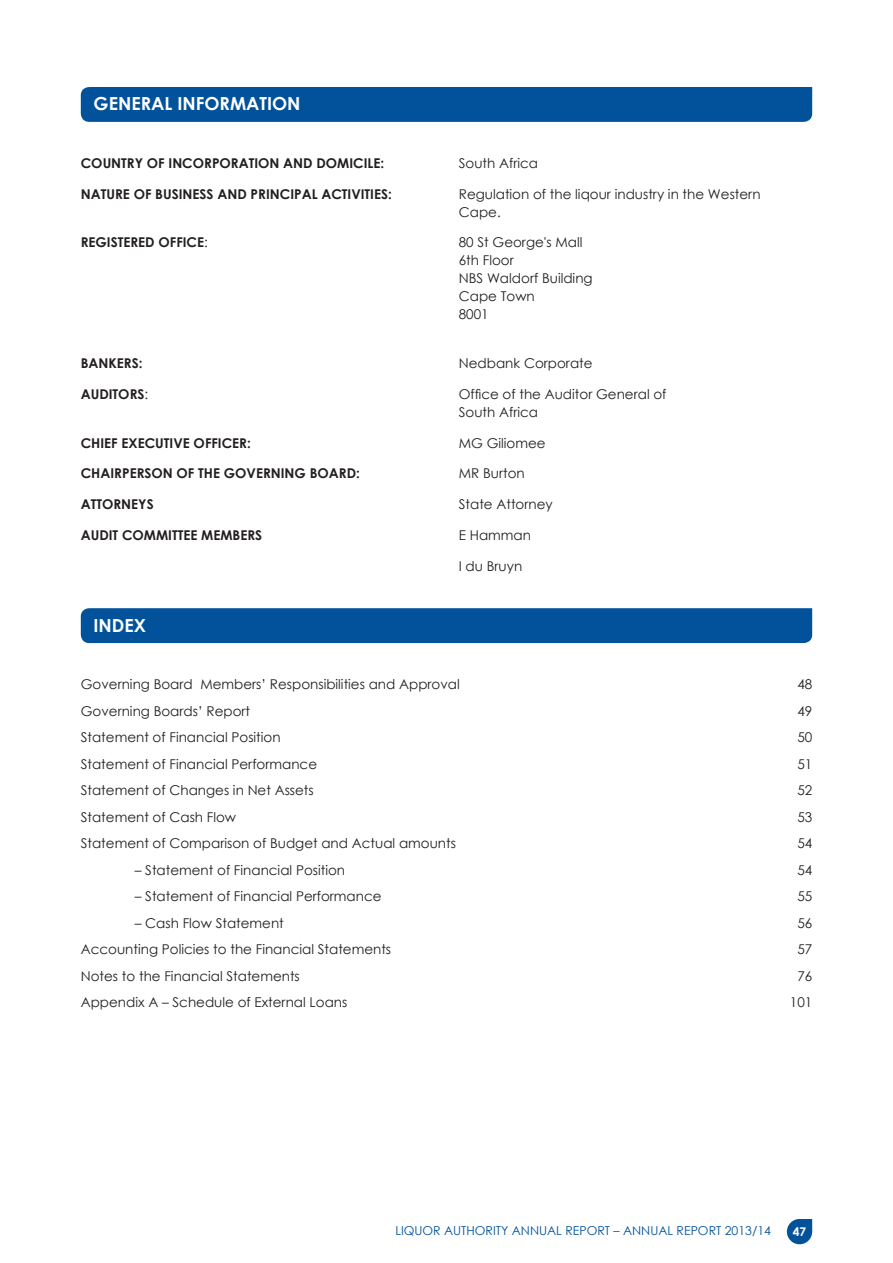
<style>
.page{position:relative;width:893px;height:1263px;background:#fff}
.page>*{position:absolute;margin:0;border:0;box-sizing:border-box;transform-origin:0 0}
.t1{font:700 18px "Century Gothic";color:#fff}
.t2{font:13.5px/18px "Century Gothic";color:#231f20}
.t3{font:700 13.5px "Century Gothic";color:#231f20}
.t4{font:12.3px "Century Gothic";color:#01529b}
.t5{font:700 12px "Century Gothic";color:#fff}
</style>
<div class="page">
<svg style="left:787px;top:1219px;width:25px;height:25px"></svg>
<div style="left:81px;top:87px;width:731px;height:35px;background:#01529b"></div>
<div style="left:81px;top:608px;width:731px;height:35px;background:#01529b"></div>
<h1 class="t1" style="left:94px;top:89px;width:208px">GENERAL INFORMATION</h1>
<p class="t3" style="left:81px;top:153px;width:20px">COUNTRY</p>
<p class="t3" style="left:147px;top:153px;width:31px">OF INCORPORATION</p>
<p class="t3" style="left:283px;top:153px;width:11px">AND</p>
<p class="t3" style="left:316px;top:153px;width:9px">DOMICILE</p>
<p class="t3" style="left:380px;top:153px;width:5px">:</p>
<p class="t2" style="left:459px;top:154px;width:81px">South Africa</p>
<p class="t3" style="left:81px;top:184px;width:19px">NATURE</p>
<p class="t3" style="left:134px;top:184px;width:30px">OF BUSINESS</p>
<p class="t3" style="left:217px;top:184px;width:11px">AND</p>
<p class="t3" style="left:251px;top:184px;width:9px">PRINCIPAL</p>
<p class="t3" style="left:321px;top:184px;width:8px">ACTIVITIES</p>
<p class="t3" style="left:388px;top:184px;width:5px">:</p>
<p class="t2" style="left:459px;top:185px;width:303px">Regulation of the liqour industry in the Western<br>Cape.</p>
<p class="t3" style="left:81px;top:232px;width:16px">REGISTERED</p>
<p class="t3" style="left:159px;top:232px;width:9px">OFFICE</p>
<p class="t2" style="left:204px;top:233px;width:5px">:</p>
<p class="t2" style="left:459px;top:233px;width:135px">80 St George's Mall<br>6th Floor<br>NBS Waldorf Building<br>Cape Town<br>8001</p>
<p class="t3" style="left:81px;top:353px;width:18px">BANKERS</p>
<p class="t3" style="left:139px;top:353px;width:5px">:</p>
<p class="t2" style="left:459px;top:354px;width:135px">Nedbank Corporate</p>
<p class="t3" style="left:81px;top:384px;width:19px">AUDITORS</p>
<p class="t2" style="left:145px;top:385px;width:5px">:</p>
<p class="t2" style="left:459px;top:385px;width:209px">Office of the Auditor General of<br>South Africa</p>
<p class="t3" style="left:81px;top:433px;width:18px">CHIEF</p>
<p class="t3" style="left:122px;top:433px;width:16px">EXECUTIVE</p>
<p class="t3" style="left:194px;top:433px;width:20px">OFFICER</p>
<p class="t3" style="left:247px;top:433px;width:5px">:</p>
<p class="t2" style="left:459px;top:434px;width:88px">MG Giliomee</p>
<p class="t3" style="left:81px;top:463px;width:20px">CHAIRPERSON</p>
<p class="t3" style="left:177px;top:463px;width:30px">OF THE</p>
<p class="t3" style="left:224px;top:463px;width:22px">GOVERNING</p>
<p class="t3" style="left:310px;top:463px;width:19px">BOARD</p>
<p class="t3" style="left:356px;top:463px;width:5px">:</p>
<p class="t2" style="left:459px;top:464px;width:68px">MR Burton</p>
<p class="t3" style="left:81px;top:494px;width:19px">ATTORNEYS</p>
<p class="t2" style="left:459px;top:495px;width:95px">State Attorney</p>
<p class="t3" style="left:81px;top:525px;width:18px">AUDIT</p>
<p class="t3" style="left:122px;top:525px;width:20px">COMMITTEE</p>
<p class="t3" style="left:201px;top:525px;width:10px">MEMBERS</p>
<p class="t2" style="left:266px;top:526px;width:41px">E</p>
<p class="t2" style="left:470px;top:526px;width:63px">Hamman</p>
<p class="t2" style="left:466px;top:557px;width:58px">du Bruyn</p>
<h1 class="t1" style="left:94px;top:612px;width:54px">INDEX</h1>
<p class="t2" style="left:81px;top:675px;width:381px">Governing Board Members’ Responsibilities and Approval</p>
<p class="t2" style="left:797px;top:675px;width:16px">48</p>
<p class="t2" style="left:81px;top:702px;width:171px">Governing Boards’ Report</p>
<p class="t2" style="left:797px;top:702px;width:16px">49</p>
<p class="t2" style="left:81px;top:728px;width:201px">Statement of Financial Position</p>
<p class="t2" style="left:797px;top:728px;width:16px">50</p>
<p class="t2" style="left:81px;top:755px;width:238px">Statement of Financial Performance</p>
<p class="t2" style="left:797px;top:755px;width:16px">51</p>
<p class="t2" style="left:81px;top:781px;width:234px">Statement of Changes in Net Assets</p>
<p class="t2" style="left:797px;top:781px;width:16px">52</p>
<p class="t2" style="left:81px;top:808px;width:157px">Statement of Cash Flow</p>
<p class="t2" style="left:797px;top:808px;width:16px">53</p>
<p class="t2" style="left:81px;top:834px;width:377px">Statement of Comparison of Budget and Actual amounts</p>
<p class="t2" style="left:797px;top:834px;width:16px">54</p>
<p class="t2" style="left:135px;top:861px;width:212px">– Statement of Financial Position</p>
<p class="t2" style="left:797px;top:861px;width:16px">54</p>
<p class="t2" style="left:135px;top:887px;width:248px">– Statement of Financial Performance</p>
<p class="t2" style="left:797px;top:887px;width:16px">55</p>
<p class="t2" style="left:135px;top:914px;width:151px">– Cash Flow Statement</p>
<p class="t2" style="left:797px;top:914px;width:16px">56</p>
<p class="t2" style="left:81px;top:940px;width:312px">Accounting Policies to the Financial Statements</p>
<p class="t2" style="left:797px;top:940px;width:16px">57</p>
<p class="t2" style="left:81px;top:967px;width:221px">Notes to the Financial Statements</p>
<p class="t2" style="left:797px;top:967px;width:16px">76</p>
<p class="t2" style="left:81px;top:993px;width:268px">Appendix A – Schedule of External Loans</p>
<p class="t2" style="left:790px;top:993px;width:24px">101</p>
<p class="t4" style="left:395px;top:1222px;width:246px">liquor authority annual report – ANNU</p>
<p class="t4" style="left:658px;top:1222px;width:35px">AL REPO</p>
<p class="t4" style="left:709px;top:1222px;width:64px">RT 2013/14</p>
<p class="t5" style="left:793px;top:1223px;width:15px">47</p>
</div>
